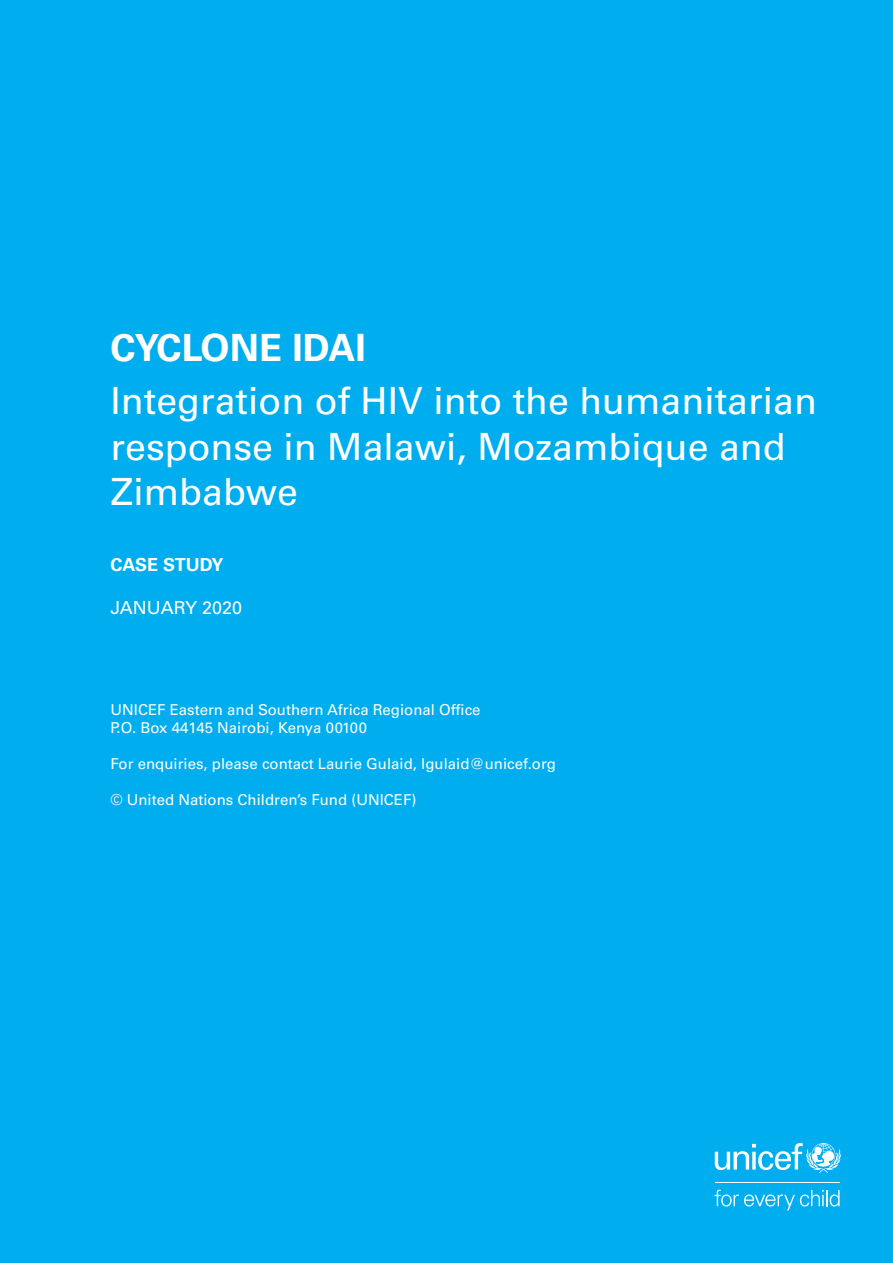
<style>
.page{position:relative;width:893px;height:1263px;background:#00aeef}
.page>*{position:absolute;margin:0;border:0;box-sizing:border-box;transform-origin:0 0}
.t1{font:37.5px/45px "Univers LT Std";color:#fff}
.t2{font:700 37.5px "Univers LT Std";color:#fff}
.t3{font:18px "Univers LT Std";color:#fff}
.t4{font:700 18px "Univers LT Std";color:#fff}
.t5{font:15px/18px "Univers LT Std";color:#fff}
</style>
<div class="page">
<svg style="left:715px;top:1143px;width:126px;height:30px"></svg>
<hr style="left:715px;top:1182px;width:124px;height:1px;background:#fff">
<svg style="left:714px;top:1190px;width:126px;height:20px"></svg>
<h1 class="t2" style="left:111px;top:326px;width:257px">CYCLONE IDAI</h1>
<h1 class="t1" style="left:111px;top:379px;width:708px">Integration of HIV into the humanitarian response in Malawi, Mozambique and<br>Zimbabwe</h1>
<p class="t4" style="left:111px;top:554px;width:115px">CASE STUDY</p>
<p class="t3" style="left:111px;top:597px;width:133px">JANUARY 2020</p>
<p class="t5" style="left:111px;top:700px;width:372px">UNICEF Eastern and Southern Africa Regional Office<br>P.O. Box 44145 Nairobi, Kenya 00100</p>
<p class="t5" style="left:111px;top:754px;width:447px">For enquiries, please contact Laurie Gulaid, lgulaid@unicef.org</p>
<p class="t5" style="left:111px;top:790px;width:307px">© United Nations Children’s Fund (UNICEF)</p>
</div>
